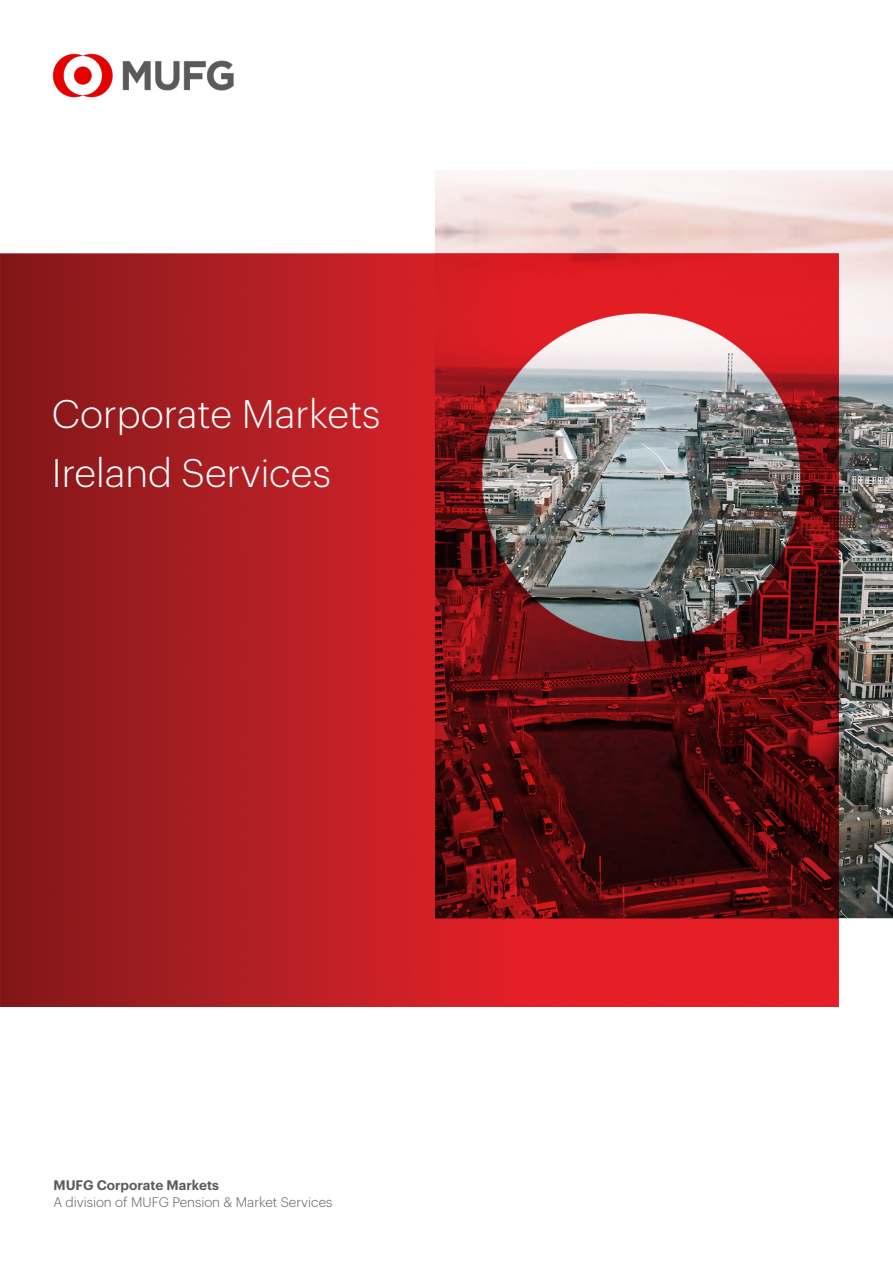
<style>
.page{position:relative;width:893px;height:1263px;background:#fff}
.page>*{position:absolute;margin:0;border:0;box-sizing:border-box;transform-origin:0 0}
.t1{font:300 39px/58.5px "Graphik";color:#fff}
.t2{font:300 13.5px "Graphik";color:#5a5a5a}
.t3{font:600 13.5px "Graphik";color:#5a5a5a}
</style>
<div class="page">
<img style="left:0;top:170px;width:893px;height:837px">
<img style="left:53px;top:53px;width:181px;height:45px">
<h1 class="t1" style="left:52px;top:382px;width:330px">Corporate Markets<br>Ireland Services</h1>
<p class="t3" style="left:53px;top:1175px;width:167px">MUFG Corporate Markets</p>
<p class="t2" style="left:53px;top:1192px;width:281px">A division of MUFG Pension &amp; Market Services</p>
</div>
